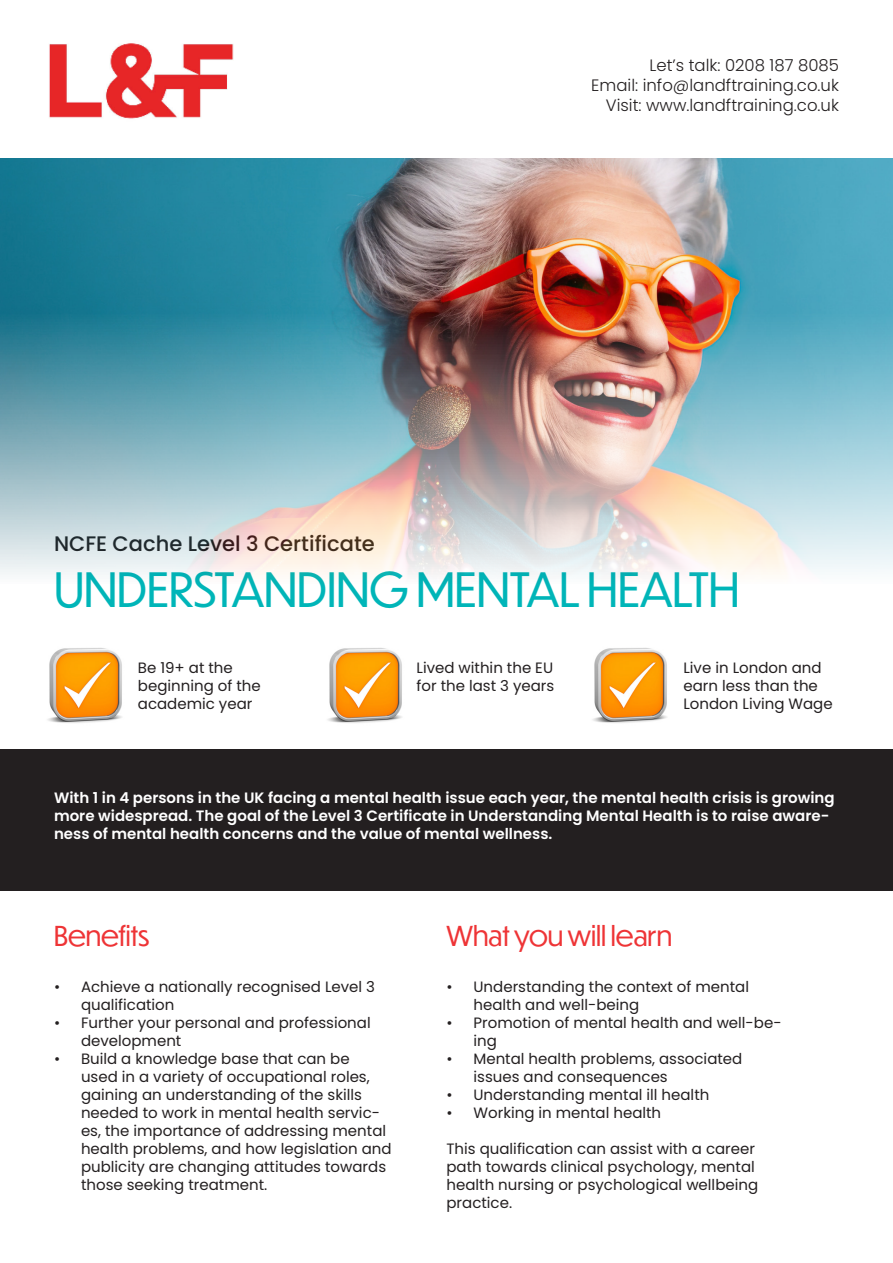
<style>
.page{position:relative;width:893px;height:1263px;background:#fff}
.page>*{position:absolute;margin:0;border:0;box-sizing:border-box;transform-origin:0 0}
.t1{font:46.5px "Dunbar Tall";color:#00b5b8}
.t2{font:27px "Dunbar Tall";color:#ee3436}
.t3{font:500 21px "Poppins";color:#231f20}
.t4{font:300 16.5px "Poppins";color:#231f20}
.t5{font:15px/18px "Poppins";color:#231f20}
.t6{font:600 15px/18px "Poppins";color:#fff}
</style>
<div class="page">
<img style="left:49px;top:43px;width:185px;height:76px">
<div style="left:0;top:749px;width:893px;height:142px;background:#231f20"></div>
<img style="left:47px;top:648px;width:75px;height:75px">
<img style="left:327px;top:648px;width:75px;height:75px">
<img style="left:592px;top:648px;width:75px;height:75px">
<img style="left:0;top:158px;width:893px;height:417px">
<p class="t4" style="left:649px;top:56px;width:191px">Let’s talk: 0208 187 8085</p>
<p class="t4" style="left:591px;top:76px;width:249px">Email: info@landftraining.co.uk</p>
<p class="t4" style="left:606px;top:96px;width:235px">Visit: www.landftraining.co.uk</p>
<p class="t3" style="left:54px;top:532px;width:322px">NCFE Cache Level 3 Certificate</p>
<p class="t1" style="left:54px;top:556px;width:687px">UNDERSTANDING MENTAL HEALTH</p>
<p class="t5" style="left:138px;top:659px;width:96px">Be 19+ at the</p>
<p class="t5" style="left:138px;top:677px;width:124px">beginning of the</p>
<p class="t5" style="left:138px;top:695px;width:116px">academic year</p>
<p class="t5" style="left:417px;top:659px;width:138px">Lived within the EU</p>
<p class="t5" style="left:417px;top:677px;width:139px">for the last 3 years</p>
<p class="t5" style="left:683px;top:659px;width:151px">Live in London and earn less than the<br>London Living Wage</p>
<p class="t6" style="left:54px;top:789px;width:782px">With 1 in 4 persons in the UK facing a mental health issue each year, the mental health crisis is growing more widespread. The goal of the Level 3 Certificate in Understanding Mental Health is to raise aware&shy;ness of mental health concerns and the value of mental wellness.</p>
<p class="t2" style="left:54px;top:916px;width:97px">Benefits</p>
<p class="t2" style="left:446px;top:916px;width:227px">What you will learn</p>
<p class="t5" style="left:81px;top:977px;width:296px;text-indent:-27px">• Achieve a nationally recognised Level 3 qualification</p>
<p class="t5" style="left:81px;top:1013px;width:291px;text-indent:-27px">• Further your personal and professional development</p>
<p class="t5" style="left:81px;top:1049px;width:312px;text-indent:-27px">• Build a knowledge base that can be<br>used in a variety of occupational roles, gaining an understanding of the skills needed to work in mental health servic&shy;es, the importance of addressing mental health problems, and how legislation and publicity are changing attitudes towards those seeking treatment.</p>
<p class="t5" style="left:473px;top:977px;width:277px;text-indent:-27px">• Understanding the context of mental health and well-being</p>
<p class="t5" style="left:473px;top:1013px;width:310px;text-indent:-27px">• Promotion of mental health and well-be&shy;ing</p>
<p class="t5" style="left:473px;top:1049px;width:270px;text-indent:-27px">• Mental health problems, associated issues and consequences</p>
<p class="t5" style="left:446px;top:1085px;width:264px">• Understanding mental ill health</p>
<p class="t5" style="left:446px;top:1103px;width:216px">• Working in mental health</p>
<p class="t5" style="left:446px;top:1139px;width:313px">This qualification can assist with a career path towards clinical psychology, mental health nursing or psychological wellbeing practice.</p>
</div>
